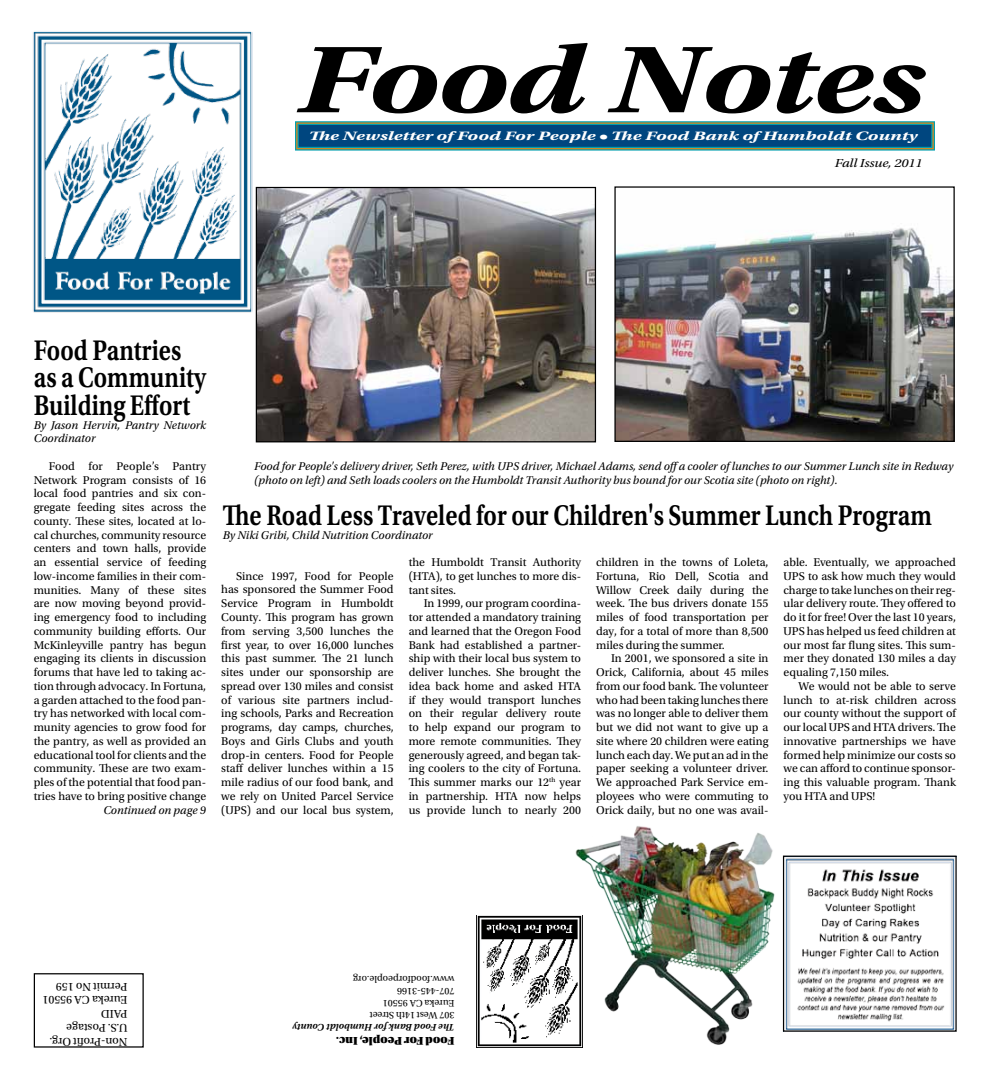
<style>
.page{position:relative;width:990px;height:1080px;background:#fff}
.page>*{position:absolute;margin:0;border:0;box-sizing:border-box;transform-origin:0 0}
.t1{font:italic 700 99.75px "Utopia Std";letter-spacing:-.015em;color:#000;scale:1.32 1}
.t2{font:30px/27.5px "Utopia Std Semibold Capt";color:#000;scale:.8 1}
.t3{font:italic 700 12.75px "Utopia Std";color:#fff;scale:1.52 1}
.t4{font:italic 12.25px "Utopia Std";color:#000;scale:1.14 1}
.t5{font:11.88px/13.8px "Utopia Std";color:#000;text-align:justify}
.t6{font:italic 11.88px/13.8px "Utopia Std";color:#000}
.t7{font:11.88px "Utopia Std Black Headline";color:#000}
.t8{font:10px/12px "Utopia Std";color:#000}
.t9{font:10px "Utopia Std Semibold Capt It";color:#000}
</style>
<div class="page">
<div style="left:295px;top:121px;width:640px;height:30px;background:#00467f;border:4px solid #00a0af"></div>
<img style="left:33px;top:31px;width:219px;height:282px">
<div style="left:296px;top:122px;width:638px;height:27px;border:1px solid #e0861b"></div>
<div style="left:34px;top:973px;width:110px;height:75px;border:1px solid #000"></div>
<img style="left:476px;top:915px;width:107px;height:133px">
<img style="left:258px;top:189px;width:336px;height:251px">
<div style="left:256px;top:187px;width:340px;height:255px;border:1px solid #000"></div>
<img style="left:616px;top:228px;width:337px;height:212px">
<div style="left:614px;top:186px;width:341px;height:256px;border:1px solid #000"></div>
<img style="left:572px;top:826px;width:203px;height:220px">
<img style="left:785px;top:858px;width:170px;height:172px">
<div style="left:783px;top:856px;width:174px;height:176px;border:1px solid #000"></div>
<h1 class="t1" style="left:296px;top:22px;width:477px">Food Notes</h1>
<p class="t3" style="left:309px;top:128px;width:402px">The Newsletter ofFood For People • The Food Bank ofHumboldt County</p>
<p class="t4" style="left:835px;top:157px;width:78px">Fall Issue, 2011</p>
<h2 class="t2" style="left:34px;top:337px;width:217px">Food Pantries as a Community<br>Building Effort</h2>
<p class="t6" style="left:34px;top:418px;width:174px">By Jason Hervin, Pantry Network<br>Coordinator</p>
<p class="t5" style="left:34px;top:459px;width:174px;text-indent:15px">Food for People’s Pantry Network Program consists of 16 local food pantries and six con&shy;gregate feeding sites across the county. These sites, located at lo&shy;cal churches, community resource centers and town halls, provide an essential service of feeding low-income families in their com&shy;munities. Many of these sites are now moving beyond provid&shy;ing emergency food to including community building efforts. Our McKinleyville pantry has begun engaging its clients in discussion forums that have led to taking ac&shy;tion through advocacy. In Fortuna, a garden attached to the food pan&shy;try has networked with local com&shy;munity agencies to grow food for the pantry, as well as provided an educational tool for clients and the community. These are two exam&shy;ples of the potential that food pan&shy;tries have to bring positive change</p>
<p class="t6" style="left:103px;top:803px;width:104px">Continued on page 9</p>
<p class="t6" style="left:254px;top:459px;width:701px">Food for People's delivery driver, Seth Perez, with UPS driver, Michael Adams, send offa cooler of lunches to our Summer Lunch site in Redway (photo on left) and Seth loads coolers on the Humboldt Transit Authority bus bound for our Scotia site (photo on right).</p>
<h2 class="t2" style="left:223px;top:502px;width:888px">The Road Less Traveled for our Children's Summer Lunch Program</h2>
<p class="t6" style="left:223px;top:528px;width:211px">By Niki Gribi, Child Nutrition Coordinator</p>
<p class="t5" style="left:221px;top:569px;width:174px;text-indent:15px">Since 1997, Food for People has sponsored the Summer Food Service Program in Humboldt County. This program has grown from serving 3,500 lunches the first year, to over 16,000 lunches this past summer. The 21 lunch sites under our sponsorship are spread over 130 miles and consist of various site partners includ&shy;ing schools, Parks and Recreation programs, day camps, churches, Boys and Girls Clubs and youth drop-in centers. Food for People staff deliver lunches within a 15 mile radius of our food bank, and we rely on United Parcel Service (UPS) and our local bus system,</p>
<p class="t5" style="left:409px;top:556px;width:174px">the Humboldt Transit Authority (HTA), to get lunches to more dis&shy;tant sites.</p>
<p class="t5" style="left:409px;top:597px;width:174px;text-indent:15px">In 1999, our program coordina&shy;tor attended a mandatory training and learned that the Oregon Food Bank had established a partner&shy;ship with their local bus system to deliver lunches. She brought the idea back home and asked HTA if they would transport lunches on their regular delivery route to help expand our program to more remote communities. They generously agreed, and began tak&shy;ing coolers to the city of Fortuna.<br>This summer marks our 12<sup>th</sup> year in partnership. HTA now helps us provide lunch to nearly 200</p>
<p class="t5" style="left:596px;top:555px;width:174px">children in the towns of Loleta, Fortuna, Rio Dell, Scotia and Willow Creek daily during the week. The bus drivers donate 155 miles of food transportation per day, for a total of more than 8,500 miles during the summer.</p>
<p class="t5" style="left:596px;top:652px;width:174px;text-indent:15px">In 2001, we sponsored a site in Orick, California, about 45 miles from our food bank. The volunteer who had been taking lunches there was no longer able to deliver them but we did not want to give up a site where 20 children were eating lunch each day. We put an ad in the paper seeking a volunteer driver.<br>We approached Park Service em&shy;ployees who were commuting to Orick daily, but no one was avail-</p>
<p class="t5" style="left:784px;top:556px;width:174px">able. Eventually, we approached UPS to ask how much they would charge to take lunches on their reg&shy;ular delivery route. They offered to do it for free! Over the last 10 years, UPS has helped us feed children at our most far flung sites. This sum&shy;mer they donated 130 miles a day equaling 7,150 miles.</p>
<p class="t5" style="left:784px;top:679px;width:174px;text-indent:15px">We would not be able to serve lunch to at-risk children across our county without the support of our local UPS and HTA drivers. The innovative partnerships we have formed help minimize our costs so we can afford to continue sponsor&shy;ing this valuable program. Thank you HTA and UPS!</p>
<p class="t5" style="left:128px;top:1048px;width:86px;text-align:left;rotate:-180deg">Non-Profit Org.<br>U.S. Postage<br>PAID<br>Eureka CA 95501<br>Permit No 159</p>
<p class="t8" style="left:454px;top:1021px;width:103px;rotate:-180deg">307 West 14th Street<br>Eureka CA 95501<br>707-445-3166 www.foodforpeople.org</p>
<p class="t9" style="left:454px;top:1033px;width:163px;rotate:-180deg">The Food Bank for Humboldt County</p>
<p class="t7" style="left:454px;top:1047px;width:120px;rotate:-180deg">Food For People, Inc.</p>
</div>
